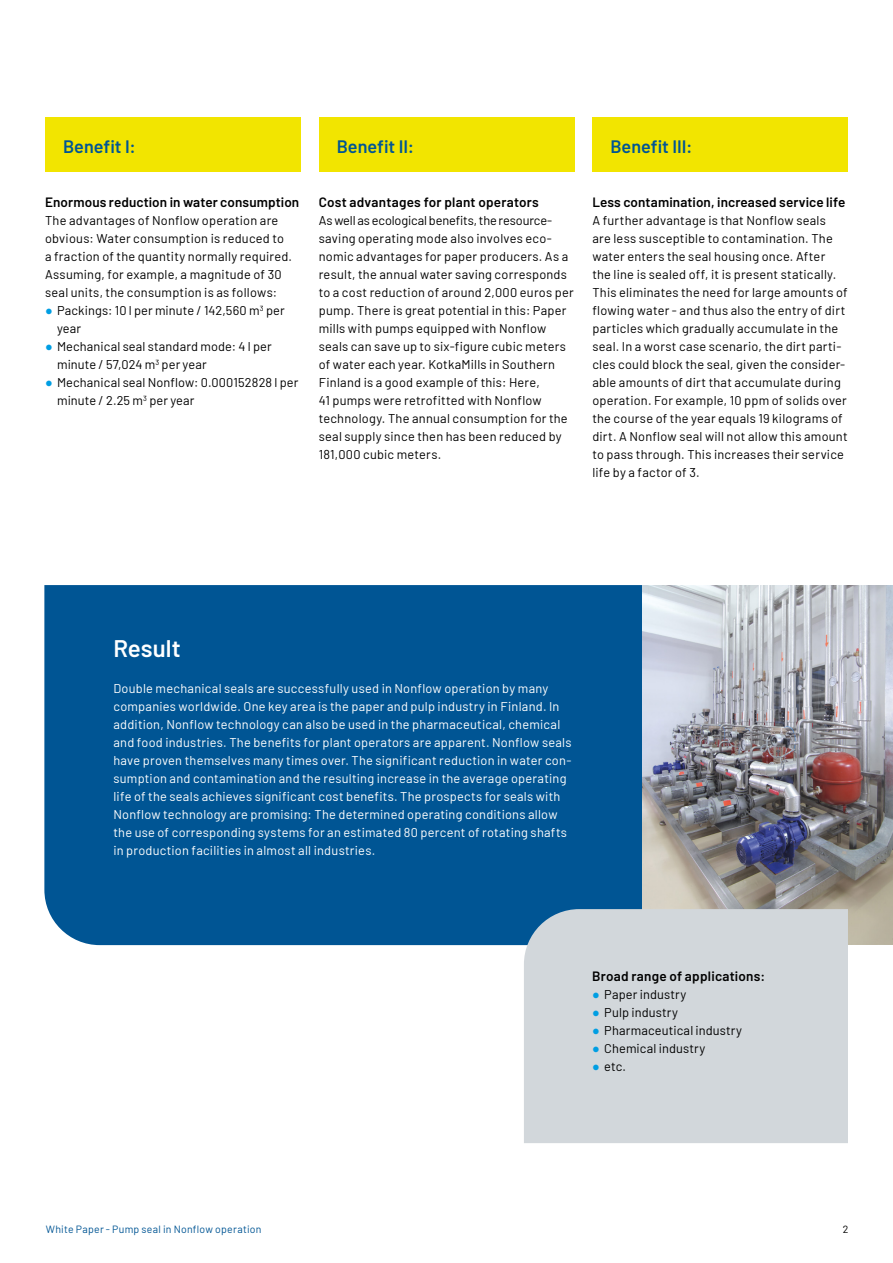
<style>
.page{position:relative;width:893px;height:1263px;background:#fff}
.page>*{position:absolute;margin:0;border:0;box-sizing:border-box;transform-origin:0 0}
.t1{font:600 24px "Barlow";color:#fff}
.t2{font:600 18px "Barlow";color:#005594}
.t3{font:600 13.5px "Barlow";letter-spacing:.01em;color:#000}
.t4{font:12.75px/18px "Barlow";letter-spacing:.02em;color:#000}
.t5{font:12.75px/18px "Barlow";letter-spacing:.02em;color:#fff}
.t6{font:10.5px "Barlow";letter-spacing:.025em;color:#005594}
.t7{font:10.5px "Barlow";color:#000}
.s1{font-family:"Trebuchet MS";color:#009ee3}
</style>
<div class="page">
<div style="left:45px;top:117px;width:256px;height:54px;background:#f2e500"></div>
<div style="left:319px;top:117px;width:255px;height:54px;background:#f2e500"></div>
<div style="left:592px;top:117px;width:256px;height:54px;background:#f2e500"></div>
<div style="left:44px;top:585px;width:599px;height:360px;background:#005594"></div>
<img style="left:643px;top:585px;width:250px;height:359px">
<div style="left:524px;top:909px;width:324px;height:234px;background:#d2d7db"></div>
<h2 class="t2" style="left:63px;top:133px;width:74px">Benefit I:</h2>
<p class="t3" style="left:45px;top:192px;width:256px">Enormous reduction in water consumption</p>
<p class="t4" style="left:45px;top:210px;width:249px">The advantages of Nonflow operation are obvious: Water consumption is reduced to a fraction of the quantity normally required.<br>Assuming, for example, a magnitude of 30 seal units, the consumption is as follows:</p>
<p class="t4" style="left:57px;top:300px;width:229px;text-indent:-12px"><span class="s1">●</span> Packings: 10 l per minute / 142,560 m<sup>3</sup> per year</p>
<p class="t4" style="left:57px;top:336px;width:216px;text-indent:-12px"><span class="s1">●</span> Mechanical seal standard mode: 4 l per minute / 57,024 m<sup>3</sup> per year</p>
<p class="t4" style="left:57px;top:372px;width:243px;text-indent:-12px"><span class="s1">●</span> Mechanical seal Nonflow: 0.000152828 l per minute / 2.25 m<sup>3</sup> per year</p>
<h2 class="t2" style="left:337px;top:133px;width:79px">Benefit II:</h2>
<p class="t3" style="left:319px;top:192px;width:222px">Cost advantages for plant operators</p>
<p class="t4" style="left:319px;top:210px;width:256px">As well as ecological benefits, the resource&shy;saving operating mode also involves eco&shy;nomic advantages for paper producers. As a result, the annual water saving corresponds to a cost reduction of around 2,000 euros per pump. There is great potential in this: Paper mills with pumps equipped with Nonflow seals can save up to six-figure cubic meters of water each year. KotkaMills in Southern Finland is a good example of this: Here,<br>41 pumps were retrofitted with Nonflow technology. The annual consumption for the seal supply since then has been reduced by 181,000 cubic meters.</p>
<h2 class="t2" style="left:610px;top:133px;width:84px">Benefit III:</h2>
<p class="t3" style="left:592px;top:192px;width:255px">Less contamination, increased service life</p>
<p class="t4" style="left:592px;top:210px;width:257px">A further advantage is that Nonflow seals are less susceptible to contamination. The water enters the seal housing once. After<br>the line is sealed off, it is present statically.<br>This eliminates the need for large amounts of flowing water - and thus also the entry of dirt particles which gradually accumulate in the seal. In a worst case scenario, the dirt parti&shy;cles could block the seal, given the consider&shy;able amounts of dirt that accumulate during operation. For example, 10 ppm of solids over the course of the year equals 19 kilograms of dirt. A Nonflow seal will not allow this amount to pass through. This increases their service life by a factor of 3.</p>
<h1 class="t1" style="left:113px;top:631px;width:69px">Result</h1>
<p class="t5" style="left:113px;top:678px;width:460px">Double mechanical seals are successfully used in Nonflow operation by many companies worldwide. One key area is the paper and pulp industry in Finland. In addition, Nonflow technology can also be used in the pharmaceutical, chemical and food industries. The benefits for plant operators are apparent. Nonflow seals have proven themselves many times over. The significant reduction in water con&shy;sumption and contamination and the resulting increase in the average operating life of the seals achieves significant cost benefits. The prospects for seals with Nonflow technology are promising: The determined operating conditions allow the use of corresponding systems for an estimated 80 percent of rotating shafts in production facilities in almost all industries.</p>
<p class="t3" style="left:592px;top:966px;width:174px">Broad range of applications:</p>
<p class="t4" style="left:592px;top:984px;width:95px"><span class="s1">●</span> Paper industry</p>
<p class="t4" style="left:592px;top:1002px;width:87px"><span class="s1">●</span> Pulp industry</p>
<p class="t4" style="left:592px;top:1020px;width:151px"><span class="s1">●</span> Pharmaceutical industry</p>
<p class="t4" style="left:592px;top:1038px;width:114px"><span class="s1">●</span> Chemical industry</p>
<p class="t4" style="left:592px;top:1056px;width:35px"><span class="s1">●</span> etc.</p>
<p class="t6" style="left:46px;top:1222px;width:217px">White Paper - Pump seal in Nonflow operation</p>
<p class="t7" style="left:843px;top:1222px;width:7px">2</p>
</div>
